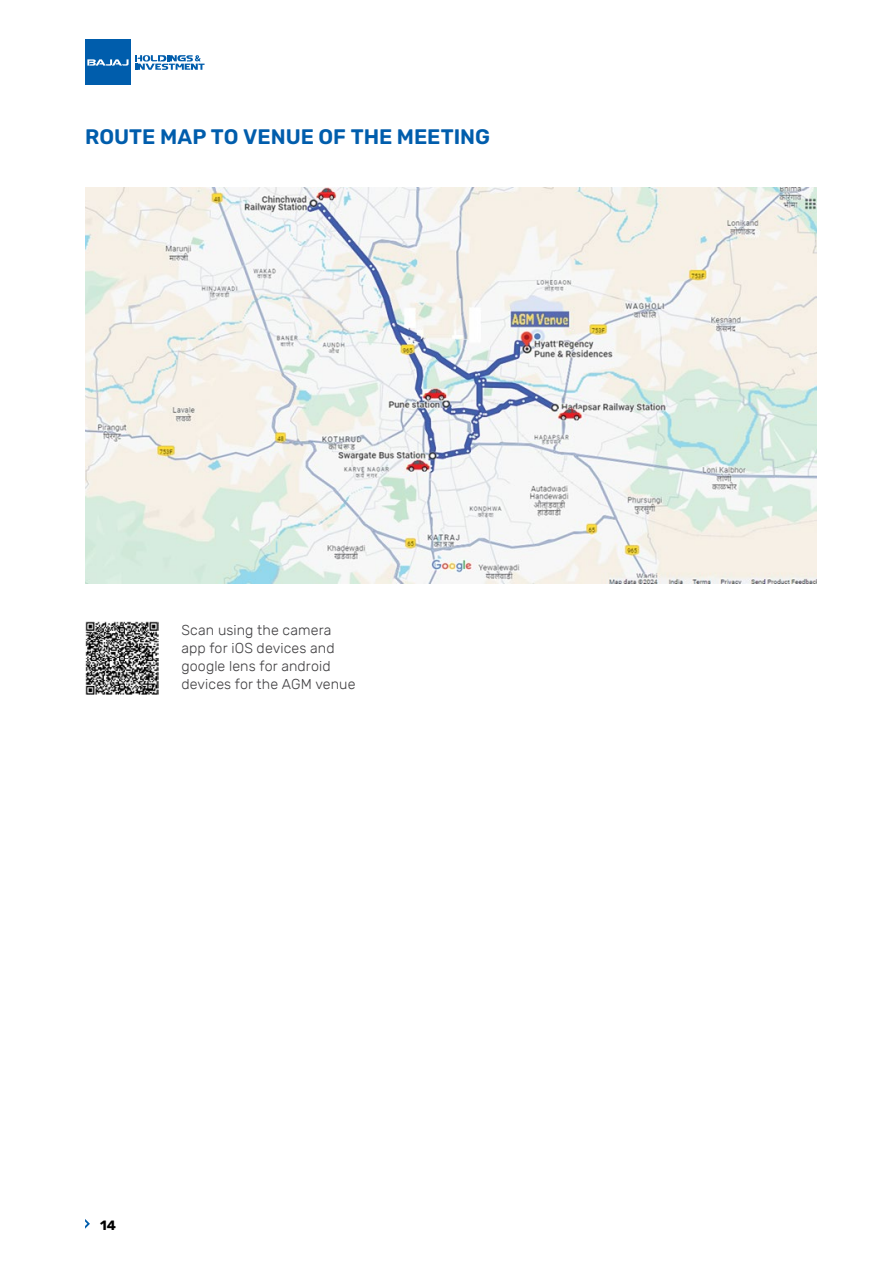
<style>
.page{position:relative;width:893px;height:1263px;background:#fff}
.page>*{position:absolute;margin:0;border:0;box-sizing:border-box;transform-origin:0 0}
.t1{font:600 21px "Rubik";color:#005dac}
.t2{font:300 14.25px/18px "Rubik";letter-spacing:.01em;color:#414042}
.t3{font:700 13.5px "Rubik";color:#000}
</style>
<div class="page">
<img style="left:85px;top:187px;width:731px;height:397px">
<img style="left:85px;top:621px;width:73px;height:74px">
<svg style="left:85px;top:1219px;width:5px;height:10px"></svg>
<div style="left:85px;top:40px;width:46px;height:45px;background:#005dac"></div>
<svg style="left:87px;top:59px;width:42px;height:7px"></svg>
<svg style="left:135px;top:55px;width:70px;height:15px"></svg>
<h1 class="t1" style="left:85px;top:125px;width:406px">ROUTE MAP TO VENUE OF THE MEETING</h1>
<p class="t2" style="left:181px;top:621px;width:176px">Scan using the camera app for iOS devices and google lens for android devices for the AGM venue</p>
<p class="t3" style="left:100px;top:1217px;width:17px">14</p>
</div>
